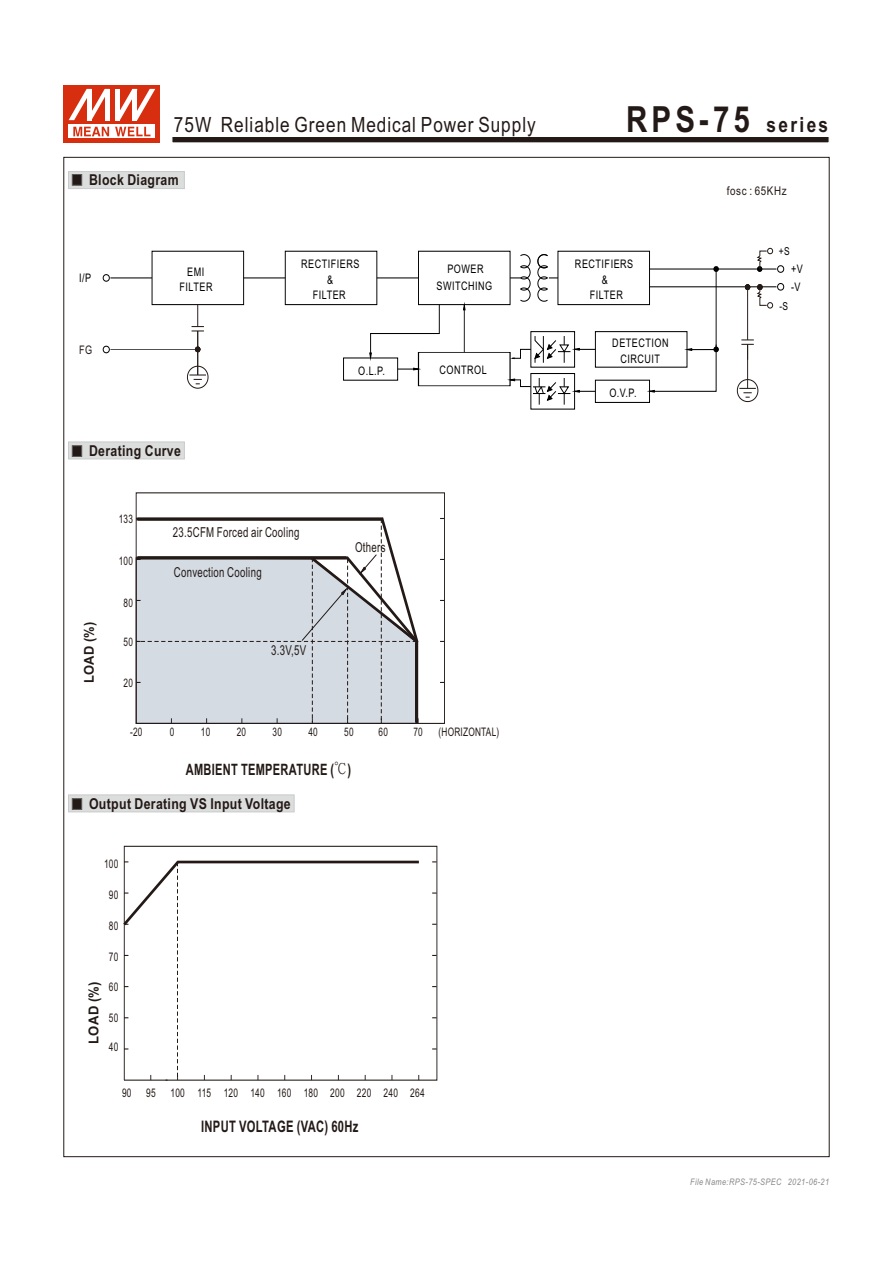
<style>
.page{position:relative;width:893px;height:1263px;background:#fff}
.page>*{position:absolute;margin:0;border:0;box-sizing:border-box;transform-origin:0 0}
.t1{font:700 36px "Arial Narrow";color:#231916}
.t2{font:21px "Arial Narrow";letter-spacing:.045em;color:#231916}
.t3{font:700 15.9px "Arial Narrow";letter-spacing:.025em;color:#231916;scale:.86 1}
.t4{font:700 15.6px "Arial Narrow";letter-spacing:.025em;color:#231916;scale:.86 1}
.t5{font:700 15px "Arial Narrow";letter-spacing:.025em;color:#231916}
.t6{font:13.65px "Arial Narrow";letter-spacing:.025em;color:#231916;scale:.86 1}
.t7{font:700 13.65px "Arial Narrow";color:#231916;scale:1.16 1}
.t8{font:700 13.5px "Arial Narrow";color:#231916;scale:1.16 1}
.t9{font:12px "Arial Narrow";letter-spacing:.045em;color:#231916}
.t10{font:11.85px/15.6px "Arial Narrow";letter-spacing:.045em;color:#000;text-align:center;scale:.94 1}
.t11{font:11.85px "Arial Narrow";letter-spacing:.025em;color:#231916;scale:.86 1}
.t12{font:11.85px "Arial Narrow";letter-spacing:.025em;color:#231916;scale:.94 1}
.t13{font:11.7px "Arial Narrow";letter-spacing:.025em;color:#231916;scale:.86 1}
.t14{font:10.95px "Arial Narrow";color:#000;scale:.94 1}
.t15{font:italic 9px "Arial Narrow";letter-spacing:.045em;color:#898989}
.s1{font-size:21px}
.s2{font-family:"Inn Ming";font-weight:500}
</style>
<div class="page">
<svg style="left:68px;top:171px;width:117px;height:18px"></svg>
<svg style="left:68px;top:794px;width:226px;height:18px"></svg>
<svg style="left:124px;top:846px;width:313px;height:234px"></svg>
<hr style="left:124px;top:1080px;width:44px;height:1px;background:#231916">
<hr style="left:177px;top:861px;width:242px;height:2px;background:#231916">
<div style="left:418px;top:352px;width:92px;height:34px;border:1px solid #000"></div>
<div style="left:531px;top:331px;width:44px;height:36px;border:1px solid #000"></div>
<div style="left:343px;top:358px;width:55px;height:22px;border:1px solid #000"></div>
<svg style="left:103px;top:274px;width:7px;height:8px"></svg>
<svg style="left:103px;top:346px;width:7px;height:7px"></svg>
<div style="left:558px;top:251px;width:92px;height:54px;border:1px solid #000"></div>
<hr style="left:649px;top:269px;width:127px;height:1px;background:#000">
<hr style="left:649px;top:287px;width:127px;height:1px;background:#000">
<svg style="left:537px;top:254px;width:21px;height:48px"></svg>
<div style="left:285px;top:251px;width:92px;height:54px;border:1px solid #000"></div>
<div style="left:152px;top:251px;width:92px;height:54px;border:1px solid #000"></div>
<div style="left:418px;top:251px;width:92px;height:54px;border:1px solid #000"></div>
<hr style="left:110px;top:278px;width:42px;height:1px;background:#000">
<hr style="left:110px;top:349px;width:87px;height:1px;background:#000">
<hr style="left:244px;top:278px;width:41px;height:1px;background:#000">
<hr style="left:377px;top:278px;width:41px;height:1px;background:#000">
<svg style="left:510px;top:254px;width:20px;height:48px"></svg>
<hr style="left:464px;top:308px;width:1px;height:44px;background:#000">
<div style="left:595px;top:331px;width:92px;height:36px;border:1px solid #000"></div>
<div style="left:531px;top:373px;width:44px;height:36px;border:1px solid #000"></div>
<div style="left:595px;top:380px;width:55px;height:23px;border:1px solid #000"></div>
<svg style="left:510px;top:336px;width:85px;height:27px"></svg>
<svg style="left:649px;top:267px;width:69px;height:125px"></svg>
<svg style="left:509px;top:378px;width:86px;height:27px"></svg>
<svg style="left:370px;top:304px;width:70px;height:54px"></svg>
<svg style="left:398px;top:368px;width:21px;height:2px"></svg>
<svg style="left:195px;top:347px;width:5px;height:7px"></svg>
<svg style="left:192px;top:305px;width:12px;height:27px"></svg>
<hr style="left:197px;top:331px;width:1px;height:44px;background:#231916">
<svg style="left:187px;top:366px;width:21px;height:23px"></svg>
<svg style="left:741px;top:340px;width:13px;height:20px"></svg>
<svg style="left:745px;top:284px;width:5px;height:7px"></svg>
<hr style="left:747px;top:344px;width:1px;height:44px;background:#231916">
<svg style="left:737px;top:379px;width:21px;height:23px"></svg>
<hr style="left:747px;top:287px;width:1px;height:53px;background:#231916">
<svg style="left:757px;top:248px;width:27px;height:25px"></svg>
<svg style="left:757px;top:283px;width:27px;height:25px"></svg>
<svg style="left:136px;top:492px;width:309px;height:232px"></svg>
<svg style="left:68px;top:442px;width:117px;height:17px"></svg>
<svg style="left:172px;top:137px;width:657px;height:6px"></svg>
<svg style="left:123px;top:858px;width:59px;height:222px"></svg>
<svg style="left:135px;top:514px;width:286px;height:210px"></svg>
<div style="left:64px;top:85px;width:96px;height:58px;background:#d62e0f"></div>
<svg style="left:69px;top:125px;width:86px;height:13px"></svg>
<svg style="left:115px;top:127px;width:35px;height:9px"></svg>
<svg style="left:73px;top:127px;width:36px;height:9px"></svg>
<svg style="left:69px;top:89px;width:86px;height:31px"></svg>
<h2 class="t2" style="left:174px;top:116px;width:363px">75W Reliable Green Medical Power Supply</h2>
<h1 class="t1" style="left:626px;top:106px;width:204px">RPS-75 <span class="s1">series</span></h1>
<p class="t5" style="left:89px;top:174px;width:91px">Block Diagram</p>
<p class="t10" style="left:79px;top:271px;width:14px">I/P</p>
<p class="t12" style="left:79px;top:345px;width:15px">FG</p>
<p class="t10" style="left:180px;top:265px;width:37px">EMI<br>FILTER</p>
<p class="t10" style="left:301px;top:257px;width:64px">RECTIFIERS &amp;<br>FILTER</p>
<p class="t10" style="left:436px;top:262px;width:61px;line-height:16px">POWER<br>SWITCHING</p>
<p class="t10" style="left:358px;top:364px;width:30px">O.L.P.</p>
<p class="t10" style="left:440px;top:363px;width:52px">CONTROL</p>
<p class="t5" style="left:89px;top:445px;width:93px">Derating Curve</p>
<p class="t8" style="left:84px;top:683px;width:55px;rotate:-90deg">LOAD (%)</p>
<p class="t13" style="left:119px;top:515px;width:18px">133</p>
<p class="t13" style="left:119px;top:556px;width:18px">100</p>
<p class="t13" style="left:124px;top:598px;width:12px">80</p>
<p class="t13" style="left:124px;top:637px;width:12px">50</p>
<p class="t13" style="left:124px;top:679px;width:12px">20</p>
<p class="t6" style="left:173px;top:527px;width:149px">23.5CFM Forced air Cooling</p>
<p class="t6" style="left:174px;top:567px;width:104px">Convection Cooling</p>
<p class="t6" style="left:271px;top:645px;width:42px">3.3V,5V</p>
<p class="t6" style="left:355px;top:542px;width:37px">Others</p>
<p class="t13" style="left:130px;top:727px;width:16px">-20</p>
<p class="t13" style="left:170px;top:727px;width:7px">0</p>
<p class="t13" style="left:201px;top:727px;width:12px">10</p>
<p class="t13" style="left:237px;top:727px;width:12px">20</p>
<p class="t13" style="left:273px;top:727px;width:12px">30</p>
<p class="t13" style="left:308px;top:727px;width:12px">40</p>
<p class="t13" style="left:344px;top:727px;width:12px">50</p>
<p class="t13" style="left:378px;top:727px;width:12px">60</p>
<p class="t13" style="left:413px;top:727px;width:12px">70</p>
<p class="t13" style="left:438px;top:728px;width:72px">(HORIZONTAL)</p>
<h3 class="t4" style="left:186px;top:764px;width:194px">AMBIENT TEMPERATURE (<span class="s2">℃</span>)</h3>
<p class="t5" style="left:89px;top:798px;width:203px">Output Derating VS Input Voltage</p>
<p class="t11" style="left:104px;top:859px;width:18px">100</p>
<p class="t11" style="left:109px;top:890px;width:13px">90</p>
<p class="t11" style="left:109px;top:921px;width:13px">80</p>
<p class="t11" style="left:109px;top:952px;width:13px">70</p>
<p class="t11" style="left:109px;top:983px;width:13px">60</p>
<p class="t11" style="left:109px;top:1014px;width:13px">50</p>
<p class="t11" style="left:109px;top:1042px;width:13px">40</p>
<p class="t7" style="left:88px;top:1044px;width:55px;rotate:-90deg">LOAD (%)</p>
<p class="t11" style="left:122px;top:1089px;width:353px">90 95 100 115 120 140 160 180 200 220 240 264</p>
<h3 class="t3" style="left:201px;top:1120px;width:184px">INPUT VOLTAGE (VAC) 60Hz</h3>
<p class="t10" style="left:575px;top:257px;width:64px">RECTIFIERS</p>
<p class="t10" style="left:602px;top:273px;width:8px">&amp;</p>
<p class="t10" style="left:590px;top:288px;width:37px">FILTER</p>
<p class="t10" style="left:612px;top:336px;width:61px">DETECTION</p>
<p class="t10" style="left:620px;top:352px;width:44px">CIRCUIT</p>
<p class="t10" style="left:609px;top:386px;width:30px">O.V.P.</p>
<p class="t9" style="left:727px;top:186px;width:61px">fosc : 65KHz</p>
<p class="t14" style="left:779px;top:247px;width:13px">+S</p>
<p class="t10" style="left:791px;top:261px;width:14px;line-height:17.9px;text-align:left">+V -V</p>
<p class="t14" style="left:779px;top:302px;width:11px">-S</p>
<p class="t15" style="left:690px;top:1178px;width:141px">File Name:RPS-75-SPEC 2021-06-21</p>
</div>
